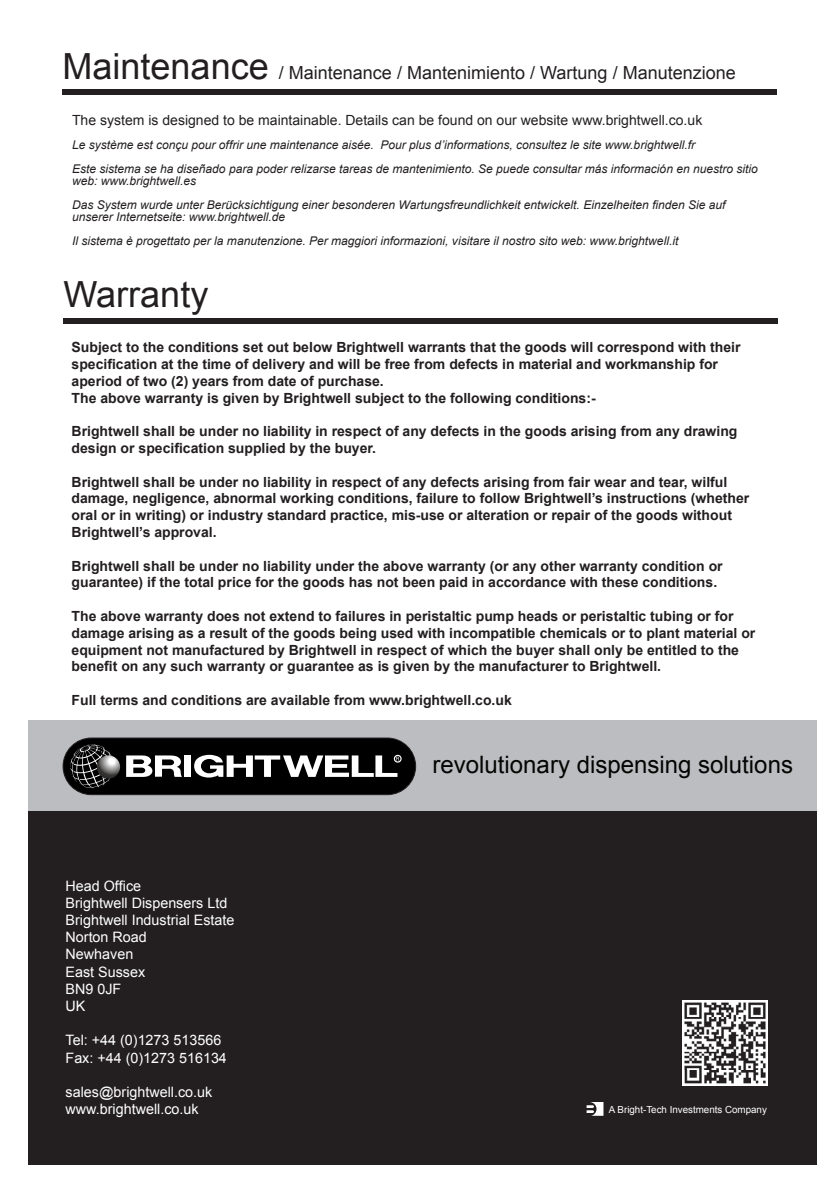
<style>
.page{position:relative;width:840px;height:1191px;background:#fff}
.page>*{position:absolute;margin:0;border:0;box-sizing:border-box;transform-origin:0 0}
.t1{font:36px "Arial";color:#231f20}
.t2{font:24px "Arial";color:#040503}
.t3{font:18px "Arial";color:#231f20}
.t4{font:14.4px/17.2px "Arial";color:#fff}
.t5{font:700 14px/16.8px "Arial";color:#231f20}
.t6{font:14px "Arial";color:#231f20}
.t7{font:italic 12px/24px "Arial";color:#231f20}
.t8{font:9.8px "Arial";color:#fff}
.s1{font-size:36px}
</style>
<div class="page">
<div style="left:28px;top:720px;width:788px;height:444px;background:#231f20"></div>
<div style="left:28px;top:720px;width:788px;height:91px;background:#bcbdc0"></div>
<div style="left:62px;top:89px;width:714px;height:6px;background:#231f20"></div>
<div style="left:63px;top:318px;width:714px;height:6px;background:#231f20"></div>
<img style="left:682px;top:1000px;width:85px;height:85px">
<svg style="left:586px;top:1102px;width:17px;height:13px"></svg>
<div style="left:63px;top:738px;width:352px;height:56px;background:#000001;border-radius:28px"></div>
<div style="left:63px;top:738px;width:352px;height:56px;border:1px solid #231f20;border-radius:28px"></div>
<svg style="left:70px;top:744px;width:44px;height:44px"></svg>
<svg style="left:97px;top:755px;width:23px;height:23px"></svg>
<svg style="left:126px;top:754px;width:276px;height:23px"></svg>
<p class="t3" style="left:62px;top:60px;width:674px"><span class="s1">Maintenance</span> / Maintenance / Mantenimiento / Wartung / Manutenzione</p>
<p class="t6" style="left:72px;top:110px;width:631px">The system is designed to be maintainable. Details can be found on our website www.brightwell.co.uk</p>
<p class="t7" style="left:72px;top:132px;width:686px">Le système est conçu pour offrir une maintenance aisée. Pour plus d’informations, consultez le site www.brightwell.fr<br>Este sistema se ha diseñado para poder relizarse tareas de mantenimiento. Se puede consultar más información en nuestro sitio</p>
<p class="t7" style="left:72px;top:168px;width:654px">web: www.brightwell.es<br>Das System wurde unter Berücksichtigung einer besonderen Wartungsfreundlichkeit entwickelt. Einzelheiten finden Sie auf</p>
<p class="t7" style="left:72px;top:204px;width:607px">unserer Internetseite: www.brightwell.de<br>Il sistema è progettato per la manutenzione. Per maggiori informazioni, visitare il nostro sito web: www.brightwell.it</p>
<h1 class="t1" style="left:63px;top:270px;width:146px">Warranty</h1>
<p class="t5" style="left:72px;top:339px;width:670px">Subject to the conditions set out below Brightwell warrants that the goods will correspond with their specification at the time of delivery and will be free from defects in material and workmanship for aperiod of two (2) years from date of purchase.<br>The above warranty is given by Brightwell subject to the following conditions:-</p>
<p class="t5" style="left:72px;top:423px;width:667px">Brightwell shall be under no liability in respect of any defects in the goods arising from any drawing design or specification supplied by the buyer.</p>
<p class="t5" style="left:72px;top:473px;width:679px">Brightwell shall be under no liability in respect of any defects arising from fair wear and tear, wilful damage, negligence, abnormal working conditions, failure to follow Brightwell’s instructions (whether oral or in writing) or industry standard practice, mis-use or alteration or repair of the goods without Brightwell’s approval.</p>
<p class="t5" style="left:72px;top:557px;width:652px">Brightwell shall be under no liability under the above warranty (or any other warranty condition or guarantee) if the total price for the goods has not been paid in accordance with these conditions.</p>
<p class="t5" style="left:72px;top:608px;width:685px">The above warranty does not extend to failures in peristaltic pump heads or peristaltic tubing or for damage arising as a result of the goods being used with incompatible chemicals or to plant material or equipment not manufactured by Brightwell in respect of which the buyer shall only be entitled to the benefit on any such warranty or guarantee as is given by the manufacturer to Brightwell.</p>
<p class="t5" style="left:72px;top:692px;width:441px">Full terms and conditions are available from www.brightwell.co.uk</p>
<p class="t4" style="left:66px;top:877px;width:170px">Head Office<br>Brightwell Dispensers Ltd<br>Brightwell Industrial Estate<br>Norton Road<br>Newhaven<br>East Sussex<br>BN9 0JF<br>UK</p>
<p class="t4" style="left:66px;top:1031px;width:163px">Tel: +44 (0)1273 513566<br>Fax: +44 (0)1273 516134</p>
<p class="t4" style="left:66px;top:1083px;width:148px">sales@brightwell.co.uk www.brightwell.co.uk</p>
<h2 class="t2" style="left:432px;top:748px;width:362px">revolutionary dispensing solutions</h2>
<p class="t8" style="left:608px;top:1102px;width:159px">A Bright-Tech Investments Company</p>
</div>
